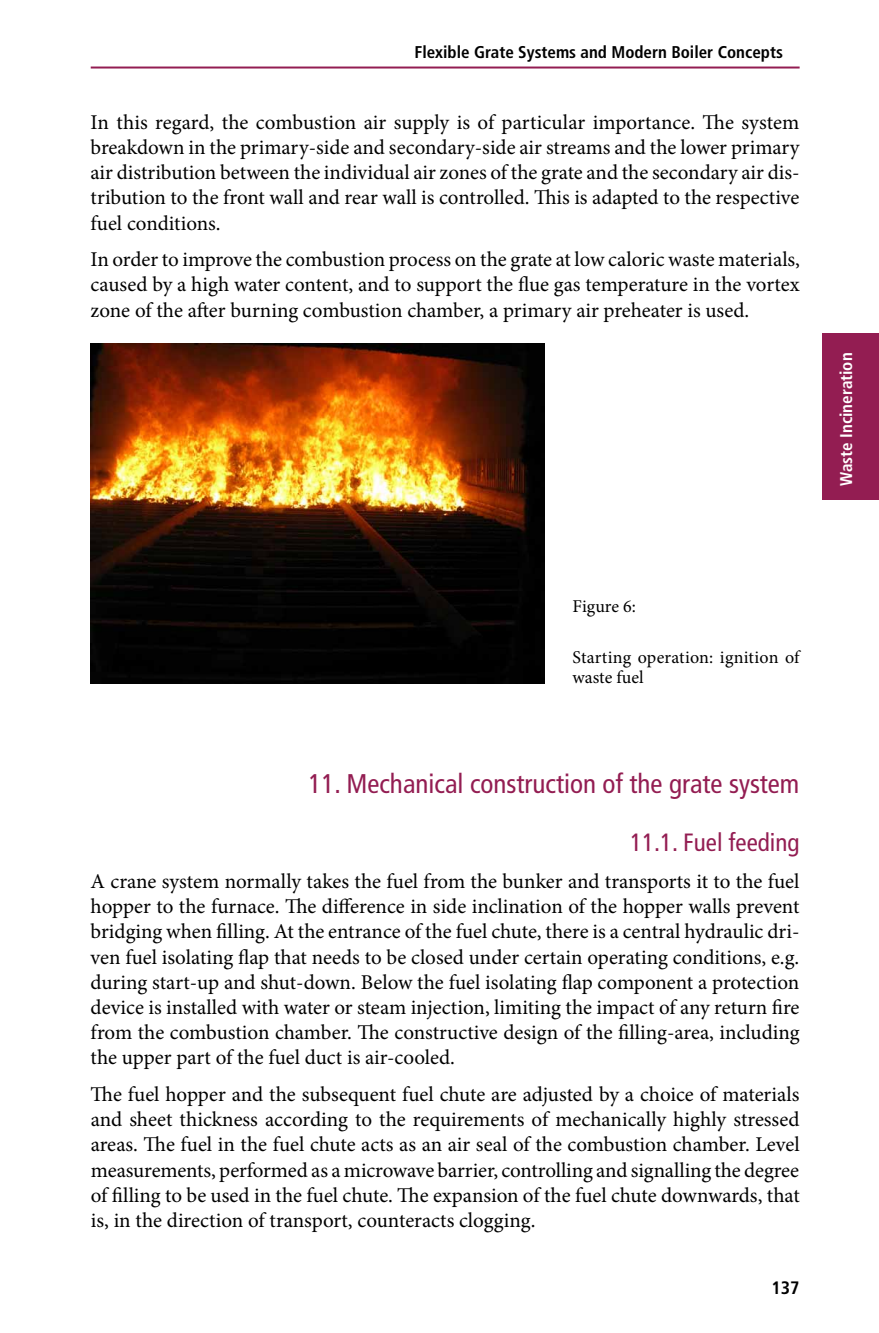
<style>
.page{position:relative;width:879px;height:1333px;background:#fff}
.page>*{position:absolute;margin:0;border:0;box-sizing:border-box;transform-origin:0 0}
.t1{font:condensed 27px "Frutiger";color:#931d52}
.t2{font:condensed 25px "Frutiger";color:#931d52}
.t3{font:21px/25.2px "Minion Pro";color:#000;text-align:justify}
.t4{font:18px/20px "Minion Pro";color:#000}
.t5{font:700 condensed 18px "Frutiger";color:#000}
.t6{font:700 condensed 17px "Frutiger";color:#000}
.t7{font:700 condensed 17px "Frutiger";color:#fff}
</style>
<div class="page">
<hr style="left:91px;top:66px;width:708px;height:2px;background:#931d52">
<div style="left:822px;top:333px;width:57px;height:167px;background:#931d52"></div>
<img style="left:91px;top:343px;width:453px;height:340px">
<p class="t6" style="left:414px;top:42px;width:370px">Flexible Grate Systems and Modern Boiler Concepts</p>
<p class="t3" style="left:91px;top:109px;width:710px">In this regard, the combustion air supply is of particular importance. The system breakdown in the primary-side and secondary-side air streams and the lower primary air distribution between the individual air zones of the grate and the secondary air dis&shy;tribution to the front wall and rear wall is controlled. This is adapted to the respective fuel conditions.</p>
<p class="t3" style="left:91px;top:247px;width:711px">In order to improve the combustion process on the grate at low caloric waste materials, caused by a high water content, and to support the flue gas temperature in the vortex zone of the after burning combustion chamber, a primary air preheater is used.</p>
<p class="t7" style="left:836px;top:485px;width:134px;rotate:-90deg">Waste Incineration</p>
<p class="t4" style="left:572px;top:596px;width:65px">Figure 6:</p>
<p class="t4" style="left:572px;top:647px;width:228px">Starting operation: ignition of waste fuel</p>
<p class="t1" style="left:308px;top:768px;width:492px">11. Mechanical construction of the grate system</p>
<p class="t2" style="left:630px;top:828px;width:171px">11.1. Fuel feeding</p>
<p class="t3" style="left:91px;top:868px;width:710px">A crane system normally takes the fuel from the bunker and transports it to the fuel hopper to the furnace. The difference in side inclination of the hopper walls prevent bridging when filling. At the entrance of the fuel chute, there is a central hydraulic dri&shy;ven fuel isolating flap that needs to be closed under certain operating conditions, e.g. during start-up and shut-down. Below the fuel isolating flap component a protection device is installed with water or steam injection, limiting the impact of any return fire from the combustion chamber. The constructive design of the filling-area, including the upper part of the fuel duct is air-cooled.</p>
<p class="t3" style="left:91px;top:1081px;width:710px">The fuel hopper and the subsequent fuel chute are adjusted by a choice of materials and sheet thickness according to the requirements of mechanically highly stressed areas. The fuel in the fuel chute acts as an air seal of the combustion chamber. Level measurements, performed as a microwave barrier, controlling and signalling the degree of filling to be used in the fuel chute. The expansion of the fuel chute downwards, that is, in the direction of transport, counteracts clogging.</p>
<p class="t5" style="left:771px;top:1276px;width:30px">137</p>
</div>
